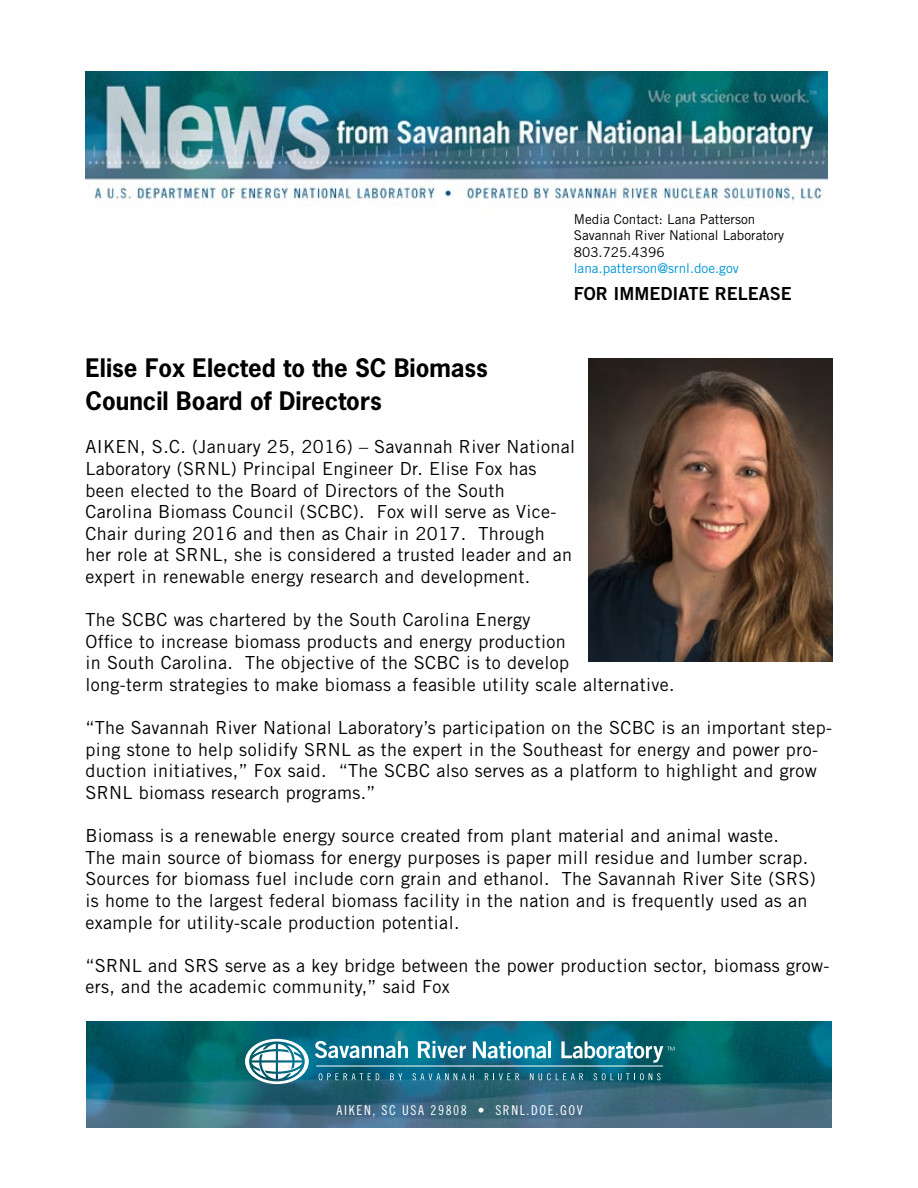
<style>
.page{position:relative;width:918px;height:1188px;background:#fff}
.page>*{position:absolute;margin:0;border:0;box-sizing:border-box;transform-origin:0 0}
.t1{font:700 24px/33px "News Gothic Std";color:#000}
.t2{font:18px/21.6px "Trade Gothic LT Std";letter-spacing:.02em;color:#000}
.t3{font:18px "Trade Gothic LT Std Bd 2";color:#000}
.t4{font:13.5px/16.2px "Trade Gothic LT Std";color:#000}
.t5{font:13.5px "Trade Gothic LT Std Cn 18";letter-spacing:.12em;color:#fff}
.t6{font:13.5px "Trade Gothic LT Std";color:#0096d6}
</style>
<div class="page">
<img style="left:86px;top:1021px;width:745px;height:107px">
<svg style="left:245px;top:1039px;width:64px;height:45px"></svg>
<svg style="left:319px;top:1073px;width:60px;height:7px"></svg>
<svg style="left:390px;top:1073px;width:12px;height:7px"></svg>
<svg style="left:413px;top:1073px;width:61px;height:7px"></svg>
<svg style="left:485px;top:1073px;width:34px;height:7px"></svg>
<svg style="left:530px;top:1073px;width:53px;height:7px"></svg>
<svg style="left:594px;top:1073px;width:67px;height:7px"></svg>
<svg style="left:315px;top:1041px;width:93px;height:17px"></svg>
<svg style="left:418px;top:1041px;width:48px;height:17px"></svg>
<svg style="left:473px;top:1041px;width:73px;height:17px"></svg>
<hr style="left:548px;top:1041px;width:3px;height:17px;background:#fff">
<svg style="left:561px;top:1041px;width:113px;height:22px"></svg>
<hr style="left:317px;top:1066px;width:346px;height:1px;background:#fff">
<img style="left:86px;top:72px;width:742px;height:130px">
<img style="left:588px;top:359px;width:245px;height:302px">
<p class="t4" style="left:574px;top:211px;width:212px">Media Contact: Lana Patterson<br>Savannah River National Laboratory<br>803.725.4396</p>
<p class="t6" style="left:574px;top:260px;width:166px">lana.patterson@srnl.doe.gov</p>
<p class="t3" style="left:574px;top:283px;width:219px">FOR IMMEDIATE RELEASE</p>
<h1 class="t1" style="left:86px;top:351px;width:404px">Elise Fox Elected to the SC Biomass<br>Council Board of Directors</h1>
<p class="t2" style="left:86px;top:436px;width:491px">AIKEN, S.C. (January 25, 2016) – Savannah River National Laboratory (SRNL) Principal Engineer Dr. Elise Fox has been elected to the Board of Directors of the South Carolina Biomass Council (SCBC). Fox will serve as Vice-Chair during 2016 and then as Chair in 2017. Through<br>her role at SRNL, she is considered a trusted leader and an expert in renewable energy research and development.</p>
<p class="t2" style="left:86px;top:609px;width:591px">The SCBC was chartered by the South Carolina Energy<br>Office to increase biomass products and energy production<br>in South Carolina. The objective of the SCBC is to develop<br>long-term strategies to make biomass a feasible utility scale alternative.</p>
<p class="t2" style="left:86px;top:717px;width:748px">“The Savannah River National Laboratory’s participation on the SCBC is an important step&shy;ping stone to help solidify SRNL as the expert in the Southeast for energy and power pro&shy;duction initiatives,” Fox said. “The SCBC also serves as a platform to highlight and grow SRNL biomass research programs.”</p>
<p class="t2" style="left:86px;top:825px;width:732px">Biomass is a renewable energy source created from plant material and animal waste.<br>The main source of biomass for energy purposes is paper mill residue and lumber scrap.<br>Sources for biomass fuel include corn grain and ethanol. The Savannah River Site (SRS) is home to the largest federal biomass facility in the nation and is frequently used as an example for utility-scale production potential.</p>
<p class="t2" style="left:86px;top:954px;width:745px">“SRNL and SRS serve as a key bridge between the power production sector, biomass grow&shy;ers, and the academic community,” said Fox</p>
<p class="t5" style="left:337px;top:1102px;width:248px">AIKEN, SC USA 29808 • SRNL.DOE.GOV</p>
</div>
